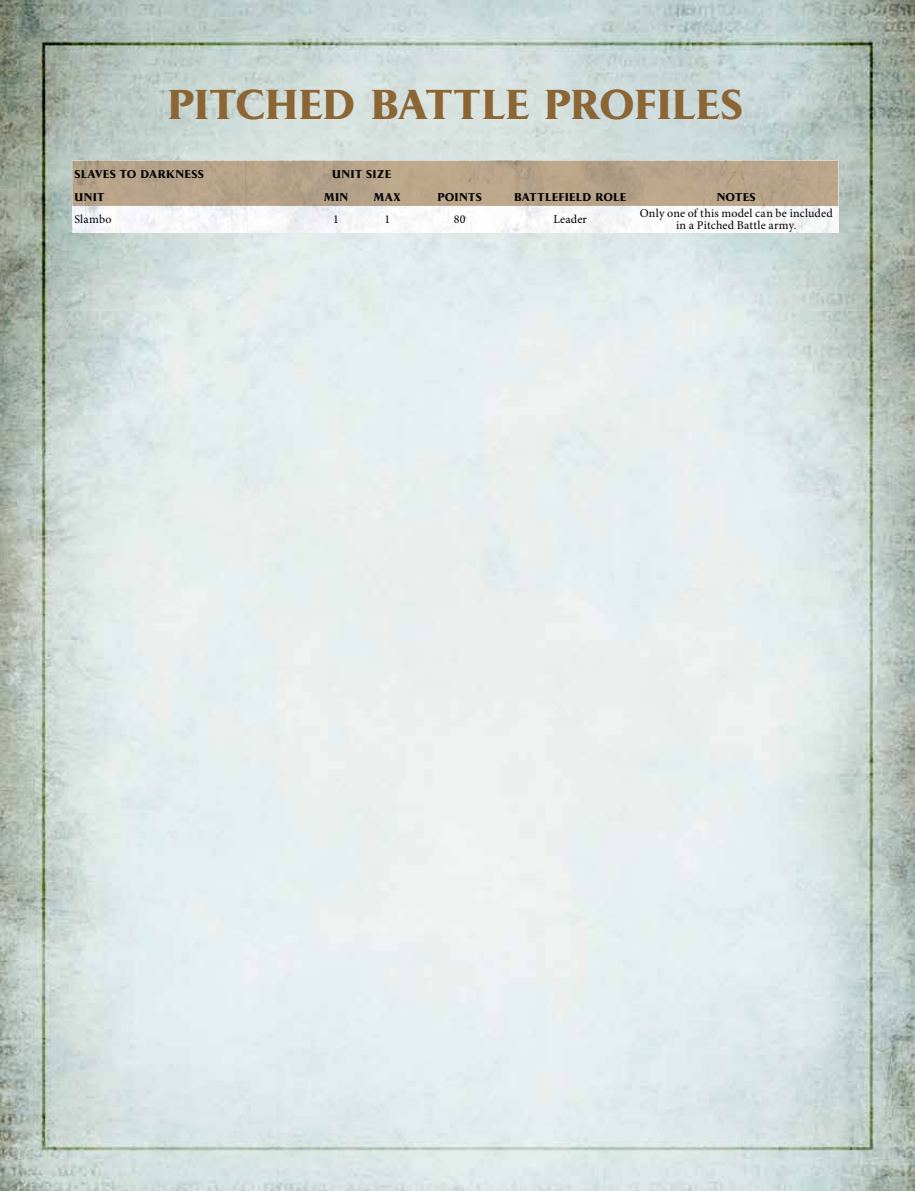
<style>
.page{position:relative;width:915px;height:1191px;background:#fff}
.page>*{position:absolute;margin:0;border:0;box-sizing:border-box;transform-origin:0 0}
.t1{font:700 39px "Pompei Std";letter-spacing:-.005em;color:#8b6534}
.t2{font:12px/12px "Minion Pro";letter-spacing:.015em;color:#000;text-align:center}
.t3{font:700 10.5px "Pompei Std";letter-spacing:.03em;color:#000}
</style>
<div class="page">
<img style="left:0;top:0;width:914px;height:1191px">
<svg style="left:72px;top:161px;width:766px;height:70px"></svg>
<h1 class="t1" style="left:167px;top:79px;width:576px">PITCHED BATTLE PROFILES</h1>
<p class="t3" style="left:74px;top:168px;width:131px">SLAVES TO DARKNESS</p>
<p class="t3" style="left:332px;top:168px;width:60px">UNIT SIZE</p>
<p class="t3" style="left:74px;top:190px;width:31px">UNIT</p>
<p class="t3" style="left:324px;top:190px;width:25px">MIN</p>
<p class="t3" style="left:374px;top:190px;width:28px">MAX</p>
<p class="t3" style="left:437px;top:190px;width:46px">POINTS</p>
<p class="t3" style="left:514px;top:190px;width:114px">BATTLEFIELD ROLE</p>
<p class="t3" style="left:716px;top:190px;width:40px">NOTES</p>
<p class="t2" style="left:74px;top:213px;width:38px">Slambo</p>
<p class="t2" style="left:333px;top:213px;width:7px">1</p>
<p class="t2" style="left:384px;top:213px;width:7px">1</p>
<p class="t2" style="left:453px;top:213px;width:13px">80</p>
<p class="t2" style="left:553px;top:213px;width:35px">Leader</p>
<p class="t2" style="left:639px;top:207px;width:194px">Only one of this model can be included in a Pitched Battle army.</p>
</div>
